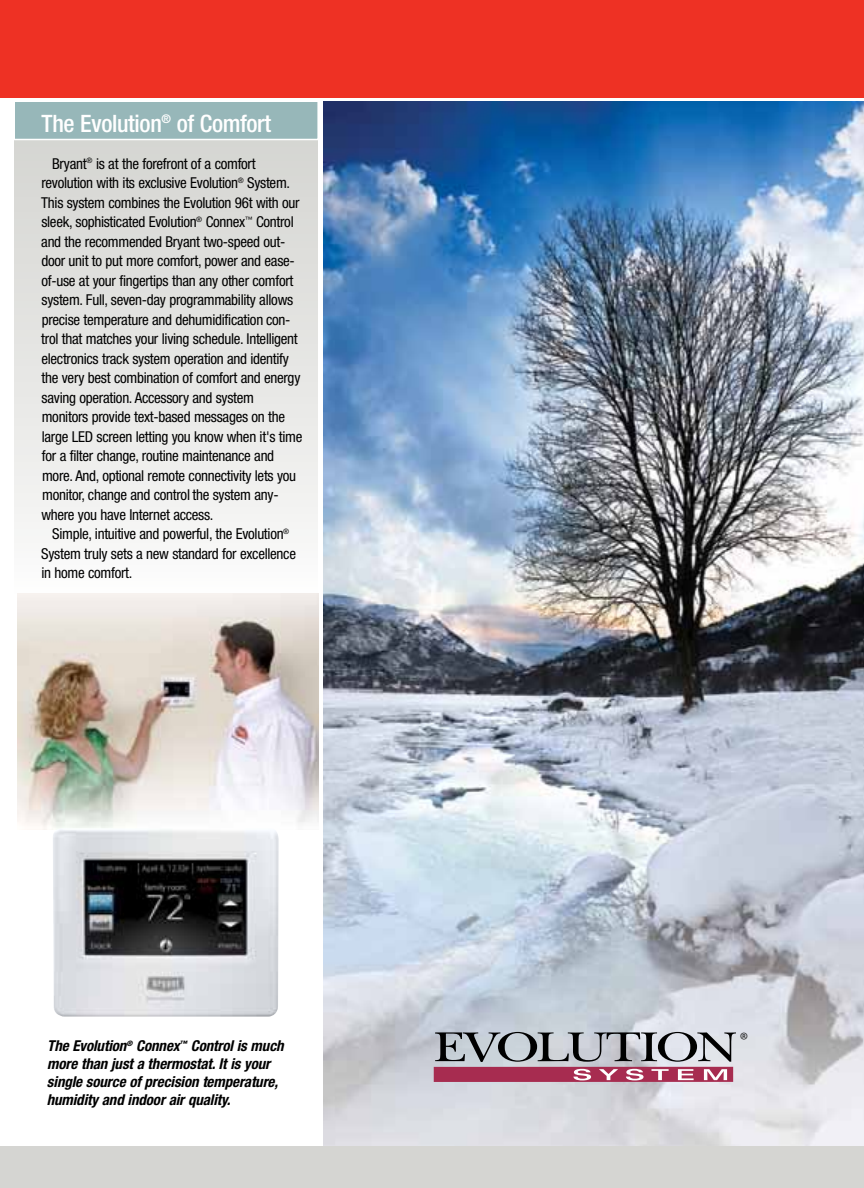
<style>
.page{position:relative;width:864px;height:1188px;background:#fff}
.page>*{position:absolute;margin:0;border:0;box-sizing:border-box;transform-origin:0 0}
.t1{font:500 condensed 24px "Helvetica Neue";letter-spacing:-.015em;color:#fff}
.t2{font:15.15px "Myriad";color:#000}
.t3{font:condensed 15px/19.5px "Helvetica Neue";letter-spacing:-.02em;color:#000}
.t4{font:italic 700 condensed 15px/18px "Helvetica Neue";letter-spacing:-.005em;color:#000}
</style>
<div class="page">
<img style="left:324px;top:102px;width:540px;height:1044px">
<div style="left:15px;top:135px;width:302px;height:459px;background:linear-gradient(to bottom,#d3d4d0,#fafafa)"></div>
<div style="left:0;top:0;width:864px;height:98px;background:#ee3124"></div>
<div style="left:15px;top:102px;width:302px;height:37px;background:#97b7b9"></div>
<div style="left:14px;top:100px;width:305px;height:40px;border:2px solid #fff"></div>
<svg style="left:435px;top:1032px;width:301px;height:30px;background:#979ba1"></svg>
<div style="left:434px;top:1067px;width:299px;height:15px;background:#a72c50"></div>
<svg style="left:573px;top:1069px;width:154px;height:11px"></svg>
<div style="left:0;top:1146px;width:864px;height:42px;background:#d5d5d2"></div>
<img style="left:18px;top:593px;width:301px;height:237px">
<img style="left:53px;top:828px;width:226px;height:189px">
<h1 class="t1" style="left:42px;top:109px;width:231px">The Evolution<sup>®</sup> of Comfort</h1>
<p class="t3" style="left:41px;top:153px;width:263px;text-indent:11px">Bryant<sup>®</sup> is at the forefront of a comfort revolution with its exclusive Evolution<sup>®</sup> System.<br>This system combines the Evolution 96t with our sleek, sophisticated Evolution<sup>®</sup> Connex<sup>™</sup> Control and the recommended Bryant two-speed out&shy;door unit to put more comfort, power and ease&shy;of-use at your fingertips than any other comfort system. Full, seven-day programmability allows precise temperature and dehumidification con&shy;trol that matches your living schedule. Intelligent electronics track system operation and identify the very best combination of comfort and energy saving operation. Accessory and system monitors provide text-based messages on the large LED screen letting you know when it's time for a filter change, routine maintenance and more. And, optional remote connectivity lets you monitor, change and control the system any&shy;where you have Internet access.</p>
<p class="t3" style="left:41px;top:524px;width:256px;text-indent:11px">Simple, intuitive and powerful, the Evolution<sup>®<br></sup>System truly sets a new standard for excellence in home comfort.</p>
<p class="t4" style="left:47px;top:1036px;width:238px">The Evolution<sup>®</sup> Connex<sup>™</sup> Control is much more than just a thermostat. It is your single source of precision temperature, humidity and indoor air quality.</p>
<p class="t2" style="left:740px;top:1031px;width:9px">®</p>
</div>
